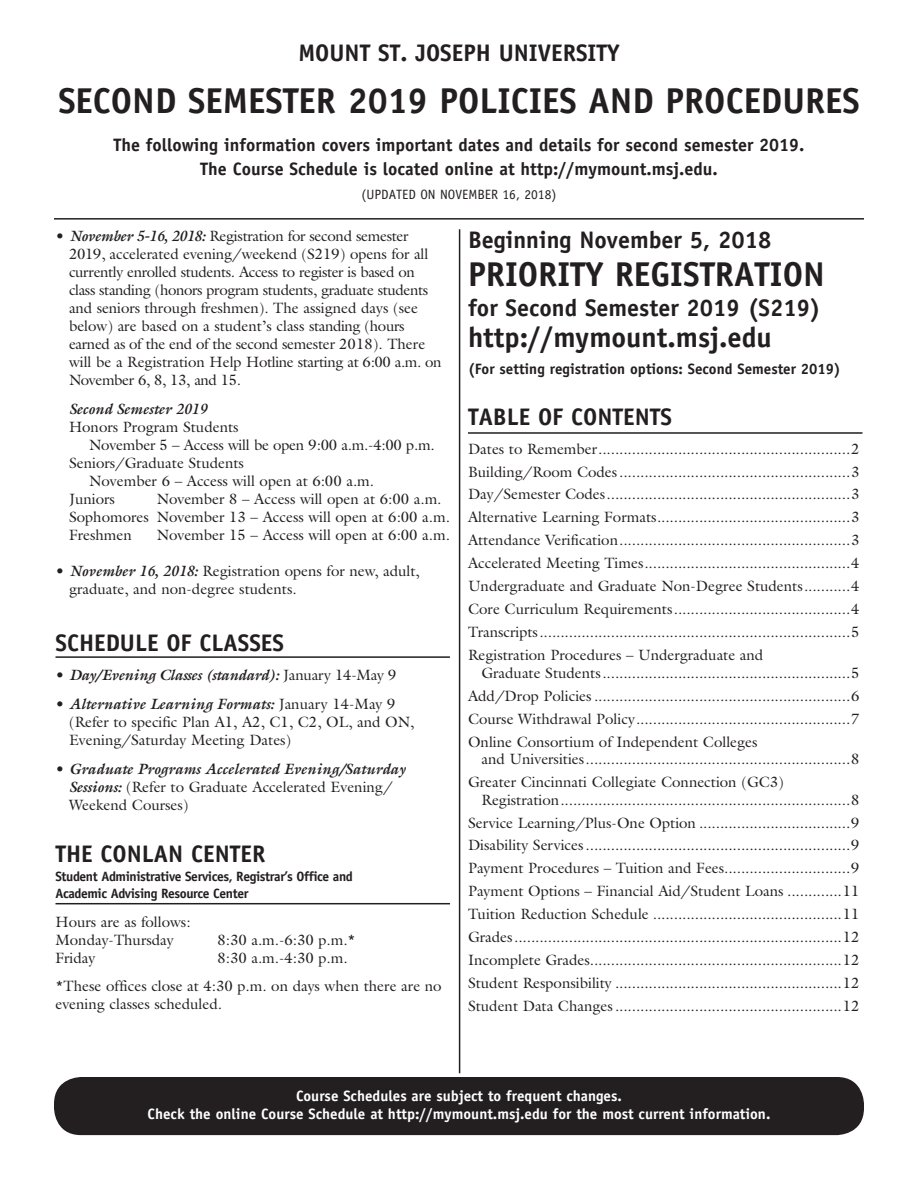
<style>
.page{position:relative;width:918px;height:1188px;background:#fff}
.page>*{position:absolute;margin:0;border:0;box-sizing:border-box;transform-origin:0 0}
.t1{font:700 36px "Officina Sans";color:#231f20}
.t2{font:700 34.5px "Officina Sans";color:#231f20}
.t3{font:700 28.5px "Officina Sans";color:#231f20}
.t4{font:700 24px "Officina Sans";color:#231f20}
.t5{font:700 18px/24px "Officina Sans";color:#231f20;text-align:center}
.t6{font:15px/23px "Galliard";color:#231f20}
.t7{font:15px/18px "Galliard";letter-spacing:-.02em;color:#231f20}
.t8{font:italic 700 15px/18px "Galliard";color:#231f20}
.t9{font:700 15px/18px "Officina Sans";color:#fff;text-align:center}
.t10{font:700 15px "Officina Sans";color:#231f20}
.t11{font:700 13.5px/16.8px "Officina Sans";letter-spacing:-.03em;color:#231f20}
.t12{font:13.5px "Officina Sans";color:#231f20}
.s1{font-weight:700;font-style:italic}
.s2{font-weight:400;font-style:normal}
</style>
<div class="page">
<hr style="left:54px;top:218px;width:810px;height:2px;background:#231f20">
<hr style="left:56px;top:656px;width:394px;height:2px;background:#231f20">
<hr style="left:56px;top:903px;width:394px;height:1px;background:#231f20">
<hr style="left:468px;top:432px;width:394px;height:2px;background:#231f20">
<hr style="left:459px;top:229px;width:1px;height:844px;background:#231f20">
<div style="left:54px;top:1077px;width:810px;height:58px;background:#231f20;border-radius:27px"></div>
<h3 class="t4" style="left:298px;top:38px;width:323px">MOUNT ST. JOSEPH UNIVERSITY</h3>
<h1 class="t1" style="left:58px;top:78px;width:803px">SECOND SEMESTER 2019 POLICIES AND PROCEDURES</h1>
<p class="t5" style="left:113px;top:133px;width:693px">The following information covers important dates and details for second semester 2019.<br>The Course Schedule is located online at http://mymount.msj.edu.</p>
<p class="t12" style="left:362px;top:187px;width:196px">(UPDATED ON NOVEMBER 16, 2018)</p>
<p class="t7" style="left:69px;top:227px;width:374px;text-indent:-14px">• <span class="s1">November 5-16, 2018:</span> Registration for second semester 2019, accelerated evening/weekend (S219) opens for all currently enrolled students. Access to register is based on class standing (honors program students, graduate students and seniors through freshmen). The assigned days (see below) are based on a student’s class standing (hours earned as of the end of the second semester 2018). There will be a Registration Help Hotline starting at 6:00 a.m. on November 6, 8, 13, and 15.</p>
<p class="t8" style="left:69px;top:400px;width:139px">Second Semester 2019</p>
<p class="t6" style="left:69px;top:415px;width:171px">Honors Program Students</p>
<p class="t6" style="left:89px;top:433px;width:347px">November 5 – Access will be open 9:00 a.m.-4:00 p.m.</p>
<p class="t6" style="left:69px;top:451px;width:177px">Seniors/Graduate Students</p>
<p class="t6" style="left:89px;top:469px;width:286px">November 6 – Access will open at 6:00 a.m.</p>
<p class="t6" style="left:69px;top:487px;width:47px">Juniors</p>
<p class="t6" style="left:69px;top:490px;width:382px;line-height:18px;text-indent:88px">November 8 – Access will open at 6:00 a.m.<br>Sophomores November 13 – Access will open at 6:00 a.m.<br>Freshmen</p>
<p class="t6" style="left:157px;top:523px;width:295px">November 15 – Access will open at 6:00 a.m.</p>
<p class="t6" style="left:69px;top:562px;width:352px;line-height:18px;text-indent:-14px">• <span class="s1">November 16, 2018:</span> Registration opens for new, adult, graduate, and non-degree students.</p>
<h3 class="t4" style="left:56px;top:628px;width:230px">SCHEDULE OF CLASSES</h3>
<p class="t8" style="left:56px;top:666px;width:343px"><span class="s2">•</span> Day/Evening Classes (standard): <span class="s2">January 14-May 9</span></p>
<p class="t6" style="left:69px;top:695px;width:347px;line-height:18px;text-indent:-14px">• <span class="s1">Alternative Learning Formats:</span> January 14-May 9 (Refer to specific Plan A1, A2, C1, C2, OL, and ON,<br>Evening/Saturday Meeting Dates)</p>
<p class="t8" style="left:69px;top:759px;width:337px;text-indent:-14px"><span class="s2">•</span> Graduate Programs Accelerated Evening/Saturday<br>Sessions: <span class="s2">(Refer to Graduate Accelerated Evening/<br>Weekend Courses)</span></p>
<h3 class="t4" style="left:56px;top:838px;width:211px">THE CONLAN CENTER</h3>
<p class="t11" style="left:56px;top:868px;width:299px">Student Administrative Services, Registrar’s Office and<br>Academic Advising Resource Center</p>
<p class="t6" style="left:56px;top:912px;width:137px;line-height:18px">Hours are as follows:<br>Monday-Thursday</p>
<p class="t6" style="left:218px;top:928px;width:140px">8:30 a.m.-6:30 p.m.*</p>
<p class="t6" style="left:56px;top:946px;width:41px">Friday</p>
<p class="t6" style="left:56px;top:943px;width:388px;line-height:28.8px;text-indent:162px">8:30 a.m.-4:30 p.m.<br>*These offices close at 4:30 p.m. on days when there are no</p>
<p class="t6" style="left:56px;top:993px;width:168px">evening classes scheduled.</p>
<h3 class="t4" style="left:468px;top:225px;width:305px">Beginning November 5, 2018</h3>
<h2 class="t2" style="left:468px;top:253px;width:358px">PRIORITY REGISTRATION</h2>
<h3 class="t4" style="left:468px;top:293px;width:354px">for Second Semester 2019 (S219)</h3>
<h3 class="t3" style="left:468px;top:319px;width:305px">http://mymount.msj.edu</h3>
<p class="t10" style="left:468px;top:359px;width:374px">(For setting registration options: Second Semester 2019)</p>
<h3 class="t4" style="left:468px;top:402px;width:206px">TABLE OF CONTENTS</h3>
<p class="t6" style="left:468px;top:437px;width:393px;text-align:justify">Dates to Remember............................................................2<br>Building/Room Codes.......................................................3<br>Day/Semester Codes..........................................................3<br>Alternative Learning Formats..............................................3<br>Attendance Verification.......................................................3<br>Accelerated Meeting Times.................................................4<br>Undergraduate and Graduate Non-Degree Students...........4<br>Core Curriculum Requirements..........................................4<br>Transcripts..........................................................................5<br>Registration Procedures – Undergraduate and</p>
<p class="t6" style="left:468px;top:661px;width:393px;text-align:justify;text-indent:14px">Graduate Students...........................................................5<br>Add/Drop Policies .............................................................6<br>Course Withdrawal Policy...................................................7<br>Online Consortium of Independent Colleges</p>
<p class="t6" style="left:468px;top:747px;width:393px;text-indent:14px">and Universities...............................................................8<br>Greater Cincinnati Collegiate Connection (GC3)</p>
<p class="t6" style="left:468px;top:788px;width:393px;text-align:justify;text-indent:14px">Registration.....................................................................8<br>Service Learning/Plus-One Option ....................................9<br>Disability Services...............................................................9<br>Payment Procedures – Tuition and Fees..............................9<br>Payment Options – Financial Aid/Student Loans .............11<br>Tuition Reduction Schedule .............................................11<br>Grades..............................................................................12<br>Incomplete Grades............................................................12<br>Student Responsibility ......................................................12<br>Student Data Changes......................................................12</p>
<p class="t9" style="left:148px;top:1087px;width:624px">Course Schedules are subject to frequent changes.<br>Check the online Course Schedule at http://mymount.msj.edu for the most current information.</p>
</div>
